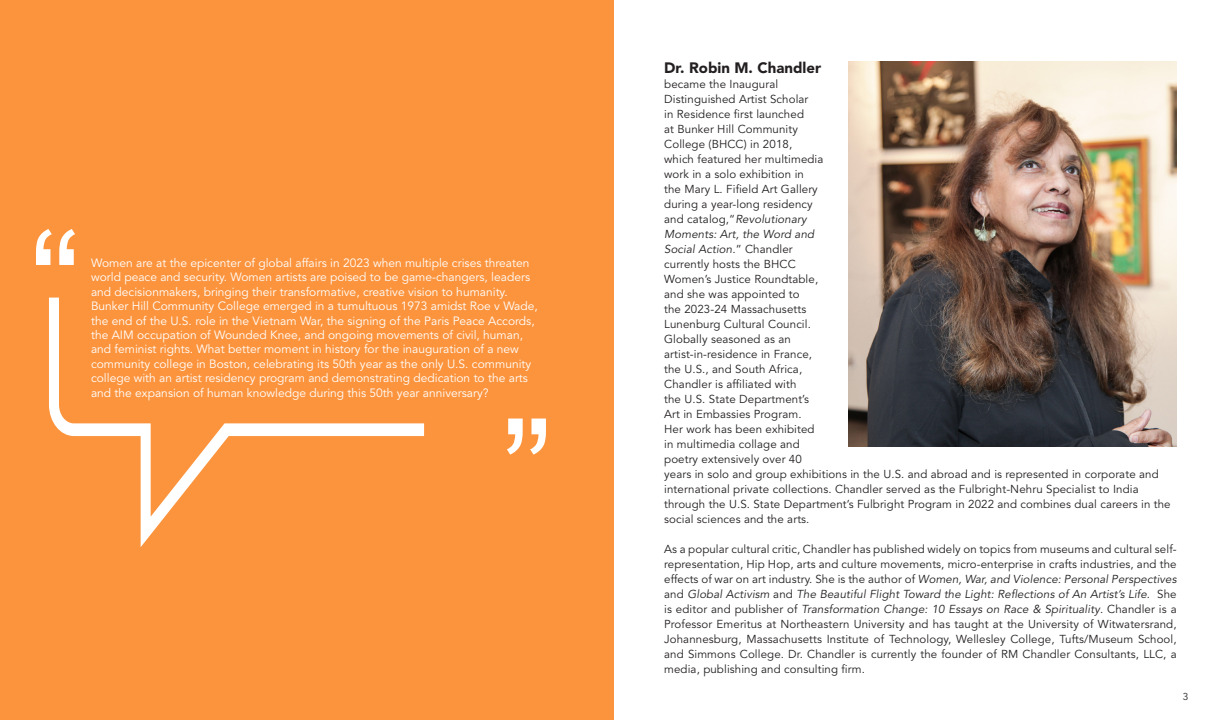
<style>
.page{position:relative;width:1224px;height:720px;background:#fff}
.page>*{position:absolute;margin:0;border:0;box-sizing:border-box;transform-origin:0 0}
.t1{font:900 15px "Avenir LT Std";color:#231f20}
.t2{font:12px/14.4px "Avenir LT Std";color:#fff}
.t3{font:11.5px/15px "Avenir LT Std";letter-spacing:.01em;color:#231f20}
.Body_Text{font:10px "Avenir LT Std";color:#3e3e3f}
.s1{font-style:italic}
</style>
<div class="page">
<div style="left:0;top:0;width:613px;height:720px;background:#fc943d"></div>
<svg style="left:49px;top:298px;width:375px;height:249px"></svg>
<svg style="left:36px;top:229px;width:39px;height:36px"></svg>
<svg style="left:507px;top:419px;width:39px;height:36px"></svg>
<img style="left:849px;top:61px;width:328px;height:385px">
<p class="t2" style="left:91px;top:256px;width:448px">Women are at the epicenter of global affairs in 2023 when multiple crises threaten world peace and security. Women artists are poised to be game-changers, leaders and decisionmakers, bringing their transformative, creative vision to humanity.<br>Bunker Hill Community College emerged in a tumultuous 1973 amidst Roe v Wade, the end of the U.S. role in the Vietnam War, the signing of the Paris Peace Accords, the AIM occupation of Wounded Knee, and ongoing movements of civil, human, and feminist rights. What better moment in history for the inauguration of a new community college in Boston, celebrating its 50th year as the only U.S. community college with an artist residency program and demonstrating dedication to the arts and the expansion of human knowledge during this 50th year anniversary?</p>
<p class="t1" style="left:664px;top:58px;width:158px">Dr. Robin M. Chandler</p>
<p class="t3" style="left:664px;top:76px;width:508px">became the Inaugural<br>Distinguished Artist Scholar<br>in Residence first launched<br>at Bunker Hill Community<br>College (BHCC) in 2018,<br>which featured her multimedia<br>work in a solo exhibition in<br>the Mary L. Fifield Art Gallery<br>during a year-long residency<br>and catalog,“<span class="s1">Revolutionary<br>Moments: Art, the Word and<br>Social Action.</span>” Chandler<br>currently hosts the BHCC<br>Women’s Justice Roundtable,<br>and she was appointed to<br>the 2023-24 Massachusetts<br>Lunenburg Cultural Council.<br>Globally seasoned as an<br>artist-in-residence in France,<br>the U.S., and South Africa,<br>Chandler is affiliated with<br>the U.S. State Department’s<br>Art in Embassies Program.<br>Her work has been exhibited<br>in multimedia collage and<br>poetry extensively over 40<br>years in solo and group exhibitions in the U.S. and abroad and is represented in corporate and international private collections. Chandler served as the Fulbright-Nehru Specialist to India through the U.S. State Department’s Fulbright Program in 2022 and combines dual careers in the social sciences and the arts.</p>
<p class="t3" style="left:664px;top:541px;width:514px;text-align:justify">As a popular cultural critic, Chandler has published widely on topics from museums and cultural self&shy;representation, Hip Hop, arts and culture movements, micro-enterprise in crafts industries, and the effects of war on art industry. She is the author of <span class="s1">Women, War, and Violence: Personal Perspectives </span>and <span class="s1">Global Activism</span> and <span class="s1">The Beautiful Flight Toward the Light: Reflections of An Artist’s Life</span>. She is editor and publisher of <span class="s1">Transformation Change: 10 Essays on Race &amp; Spirituality</span>. Chandler is a Professor Emeritus at Northeastern University and has taught at the University of Witwatersrand, Johannesburg, Massachusetts Institute of Technology, Wellesley College, Tufts/Museum School, and Simmons College. Dr. Chandler is currently the founder of RM Chandler Consultants, LLC, a media, publishing and consulting firm.</p>
<p class="Body_Text" style="left:1183px;top:690px;width:7px">3</p>
</div>
